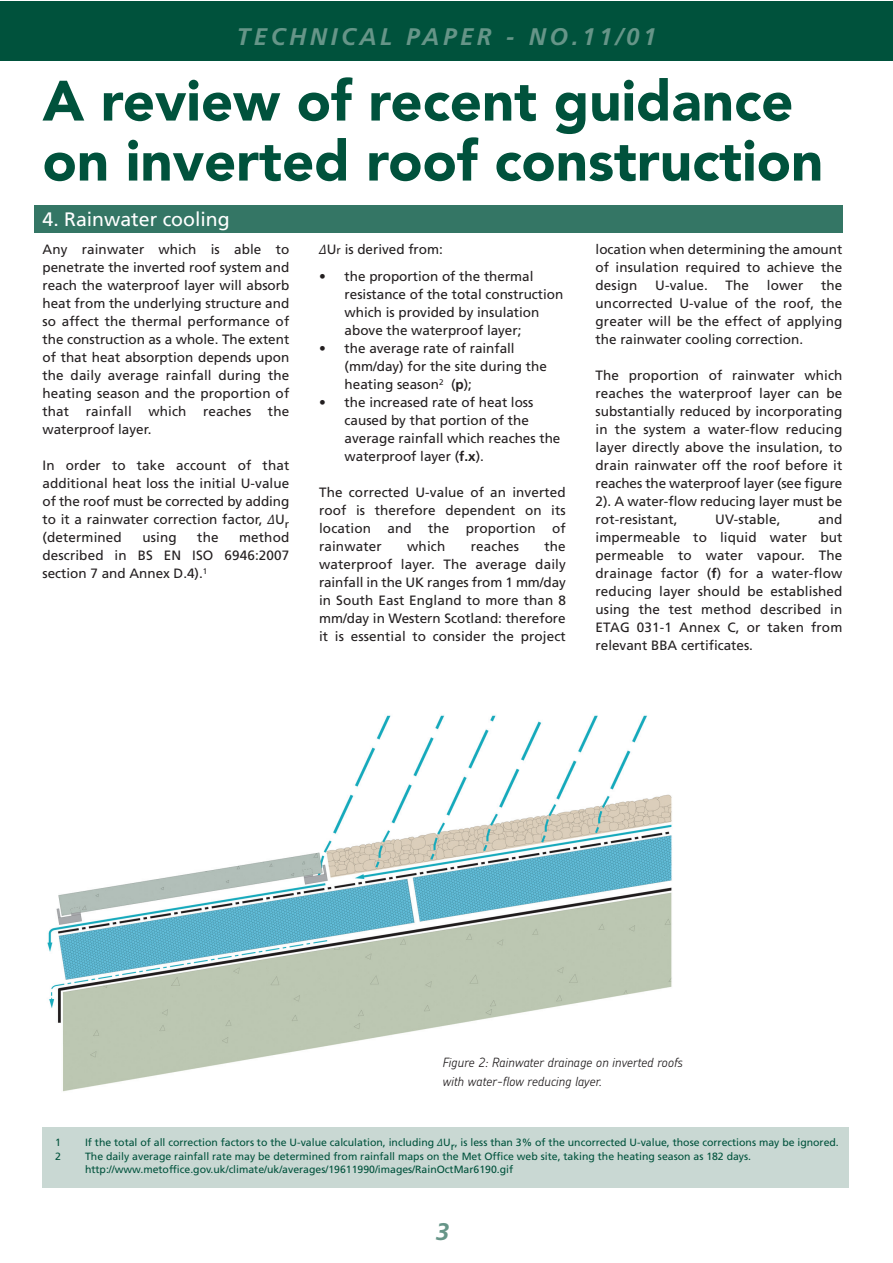
<style>
.page{position:relative;width:893px;height:1263px;background:#fff}
.page>*{position:absolute;margin:0;border:0;box-sizing:border-box;transform-origin:0 0}
.t1{font:900 56.25px/60px "Avenir";color:#00523c}
.t2{font:italic 700 24px "Frutiger";letter-spacing:.15em;color:#669588}
.t3{font:19.5px "Frutiger";color:#fff}
.t4{font:13.5px/18px "Frutiger";color:#231f20;text-align:justify}
.t5{font:italic 300 12.75px/18.8px "Chevin";color:#231f20}
.t6{font:10.5px/13.5px "Frutiger";color:#00523c}
.s1{font-family:"Cambria";font-style:italic}
.s2{font-size:11.25px}
.s3{font-weight:700}
</style>
<div class="page">
<div style="left:0;top:2px;width:892px;height:59px;background:#00523c"></div>
<div style="left:34px;top:206px;width:808px;height:27px;background:#347665"></div>
<div style="left:43px;top:1127px;width:806px;height:61px;background:#c9d8d3"></div>
<img style="left:47px;top:715px;width:625px;height:377px">
<h2 class="t2" style="left:237px;top:27px;width:421px">TECHNICAL PAPER - NO.11/01</h2>
<h1 class="t1" style="left:43px;top:76px;width:782px">A review of recent guidance on inverted roof construction</h1>
<h3 class="t3" style="left:43px;top:212px;width:189px">4. Rainwater cooling</h3>
<p class="t4" style="left:43px;top:241px;width:248px">Any rainwater which is able to penetrate the inverted roof system and reach the waterproof layer will absorb heat from the underlying structure and so affect the thermal performance of the construction as a whole. The extent of that heat absorption depends upon the daily average rainfall during the heating season and the proportion of that rainfall which reaches the waterproof layer.</p>
<p class="t4" style="left:43px;top:457px;width:248px">In order to take account of that additional heat loss the initial U-value of the roof must be corrected by adding to it a rainwater correction factor, <span class="s1">Δ</span>U<sub>r </sub>(determined</p>
<p class="t4" style="left:43px;top:529px;width:248px;text-indent:196px">method described in BS EN ISO 6946:2007 section 7 and Annex D.4).<sup>1</sup></p>
<p class="t4" style="left:142px;top:529px;width:36px">using</p>
<p class="t4" style="left:197px;top:529px;width:23px">the</p>
<p class="t4" style="left:319px;top:242px;width:125px"><span class="s1">Δ</span>U<span class="s2">r</span> is derived from:</p>
<p class="t4" style="left:344px;top:269px;width:220px;text-align:left;text-indent:-26px">• the proportion of the thermal resistance of the total construction which is provided by insulation above the waterproof layer;</p>
<p class="t4" style="left:344px;top:341px;width:204px;text-align:left;text-indent:-26px">• the average rate of rainfall (mm/day) for the site during the heating season<sup>2</sup> (<span class="s3">p</span>);</p>
<p class="t4" style="left:344px;top:395px;width:217px;text-align:left;text-indent:-26px">• the increased rate of heat loss caused by that portion of the average rainfall which reaches the waterproof layer (<span class="s3">f.x</span>).</p>
<p class="t4" style="left:319px;top:485px;width:248px">The corrected U-value of an inverted roof is therefore dependent on its location and the proportion of rainwater</p>
<p class="t4" style="left:319px;top:539px;width:248px;text-indent:225px">the waterproof layer. The average daily rainfall in the UK ranges from 1 mm/day in South East England to more than 8 mm/day in Western Scotland: therefore it is essential to consider the project</p>
<p class="t4" style="left:407px;top:539px;width:39px">which</p>
<p class="t4" style="left:471px;top:539px;width:50px">reaches</p>
<p class="t4" style="left:595px;top:241px;width:248px">location when determining the amount of insulation required to achieve the design</p>
<p class="t4" style="left:595px;top:277px;width:248px;text-indent:225px">the uncorrected U-value of the roof, the greater will be the effect of applying the rainwater cooling correction.</p>
<p class="t4" style="left:595px;top:367px;width:248px">The proportion of rainwater which reaches the waterproof layer can be substantially reduced by incorporating in the system a water-flow reducing layer directly above the insulation, to drain rainwater off the roof before it reaches the waterproof layer (see figure 2). A water-flow reducing layer must be rot-resistant,</p>
<p class="t4" style="left:655px;top:277px;width:54px">U-value.</p>
<p class="t4" style="left:725px;top:277px;width:25px">The</p>
<p class="t4" style="left:766px;top:277px;width:38px">lower</p>
<p class="t4" style="left:595px;top:511px;width:248px;text-indent:222px">and impermeable to liquid water but permeable to water vapour. The drainage factor (<span class="s3">f</span>) for a water-flow reducing layer should be established using the test method described in ETAG 031-1 Annex C, or taken from relevant BBA certificates.</p>
<p class="t4" style="left:715px;top:511px;width:67px">UV-stable,</p>
<p class="t5" style="left:442px;top:1054px;width:242px">Figure 2: Rainwater drainage on inverted roofs with water-flow reducing layer.</p>
<p class="t6" style="left:55px;top:1137px;width:7px">1</p>
<p class="t6" style="left:85px;top:1137px;width:755px">If the total of all correction factors to the U-value calculation, including <span class="s1">Δ</span>Ur, is less than 3% of the uncorrected U-value, those corrections may be ignored.</p>
<p class="t6" style="left:55px;top:1150px;width:7px">2</p>
<p class="t6" style="left:85px;top:1150px;width:667px">The daily average rainfall rate may be determined from rainfall maps on the Met Office web site, taking the heating season as 182 days. http://www.metoffice.gov.uk/climate/uk/averages/19611990/images/RainOctMar6190.gif</p>
<h2 class="t2" style="left:436px;top:1222px;width:15px">3</h2>
</div>
